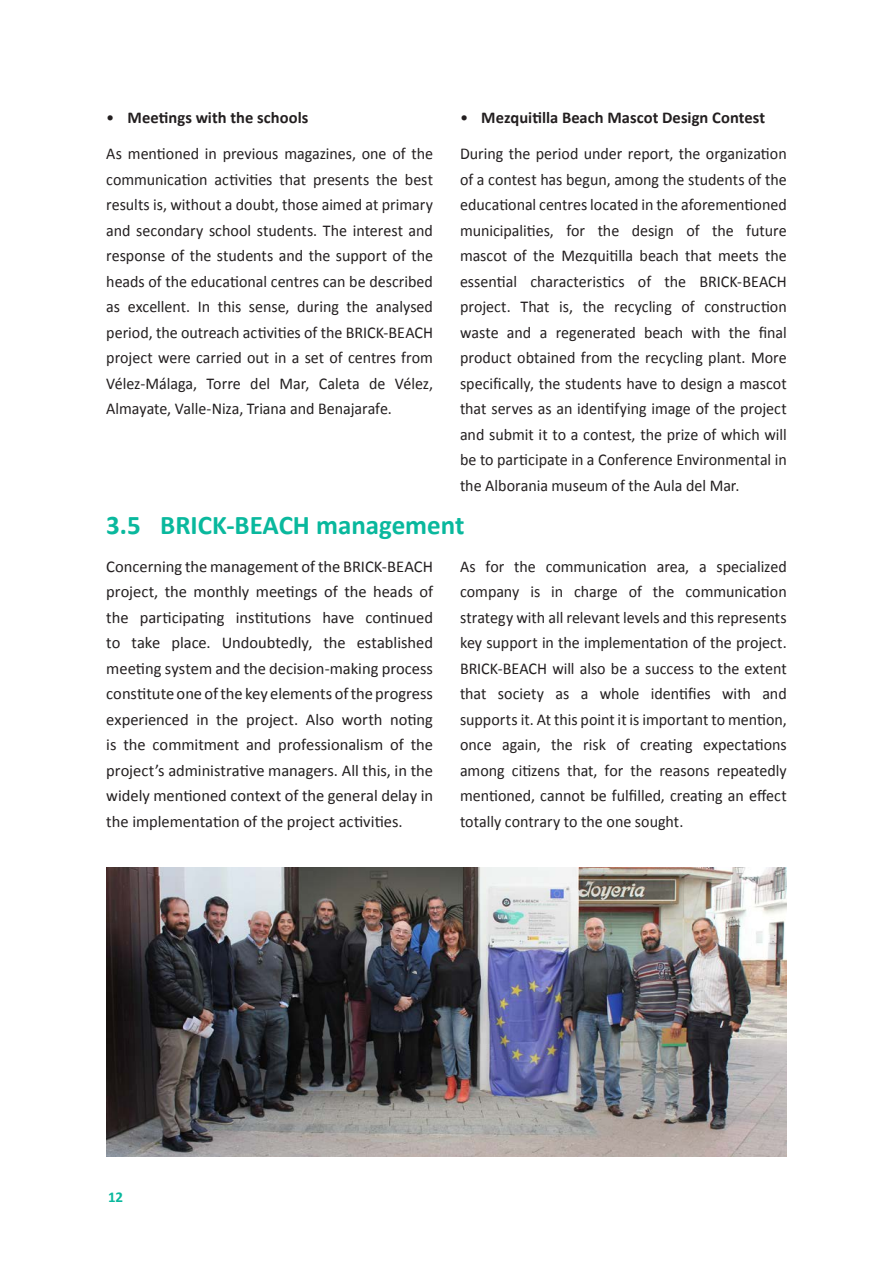
<style>
.page{position:relative;width:893px;height:1263px;background:#fff}
.page>*{position:absolute;margin:0;border:0;box-sizing:border-box;transform-origin:0 0}
.t1{font:700 27px "Calibri";color:#09b89d}
.Para{font:16.5px/25.5px "Calibri";letter-spacing:-.005em;color:#231f20;text-align:justify}
.List{font:700 16.5px "Calibri";letter-spacing:.005em;color:#231f20}
.t2{font:700 15px "Calibri";color:#09b89d}
.s1{font-weight:400}
</style>
<div class="page">
<img style="left:106px;top:867px;width:681px;height:290px">
<p class="List" style="left:460px;top:106px;width:307px"><span class="s1">•</span> Mezquitilla Beach Mascot Design Contest</p>
<p class="Para" style="left:460px;top:141px;width:328px">During the period under report, the organization of a contest has begun, among the students of the educational centres located in the aforementioned municipalities, for the design of the future mascot of the Mezquitilla beach that meets the essential characteristics of the BRICK-BEACH project. That is, the recycling of construction waste and a regenerated beach with the final product obtained from the recycling plant. More specifically, the students have to design a mascot that serves as an identifying image of the project and submit it to a contest, the prize of which will be to participate in a Conference Environmental in the Alborania museum of the Aula del Mar.</p>
<h2 class="t1" style="left:106px;top:506px;width:360px">3.5 BRICK-BEACH management</h2>
<p class="Para" style="left:106px;top:554px;width:328px">Concerning the management of the BRICK-BEACH project, the monthly meetings of the heads of the participating institutions have continued to take place. Undoubtedly, the established meeting system and the decision-making process constitute one ofthe key elements ofthe progress experienced in the project. Also worth noting is the commitment and professionalism of the project’s administrative managers. All this, in the widely mentioned context of the general delay in the implementation of the project activities.</p>
<p class="Para" style="left:460px;top:554px;width:328px">As for the communication area, a specialized company is in charge of the communication strategy with all relevant levels and this represents key support in the implementation of the project.<br>BRICK-BEACH will also be a success to the extent that society as a whole identifies with and supports it. At this point it is important to mention, once again, the risk of creating expectations among citizens that, for the reasons repeatedly mentioned, cannot be fulfilled, creating an effect totally contrary to the one sought.</p>
<p class="List" style="left:106px;top:106px;width:204px"><span class="s1">•</span> Meetings with the schools</p>
<p class="Para" style="left:106px;top:141px;width:328px">As mentioned in previous magazines, one of the communication activities that presents the best results is, without a doubt, those aimed at primary and secondary school students. The interest and response of the students and the support of the heads of the educational centres can be described as excellent. In this sense, during the analysed period, the outreach activities of the BRICK-BEACH project were carried out in a set of centres from Vélez-Málaga, Torre del Mar, Caleta de Vélez, Almayate, Valle-Niza, Triana and Benajarafe.</p>
<p class="t2" style="left:108px;top:1186px;width:17px">12</p>
</div>
